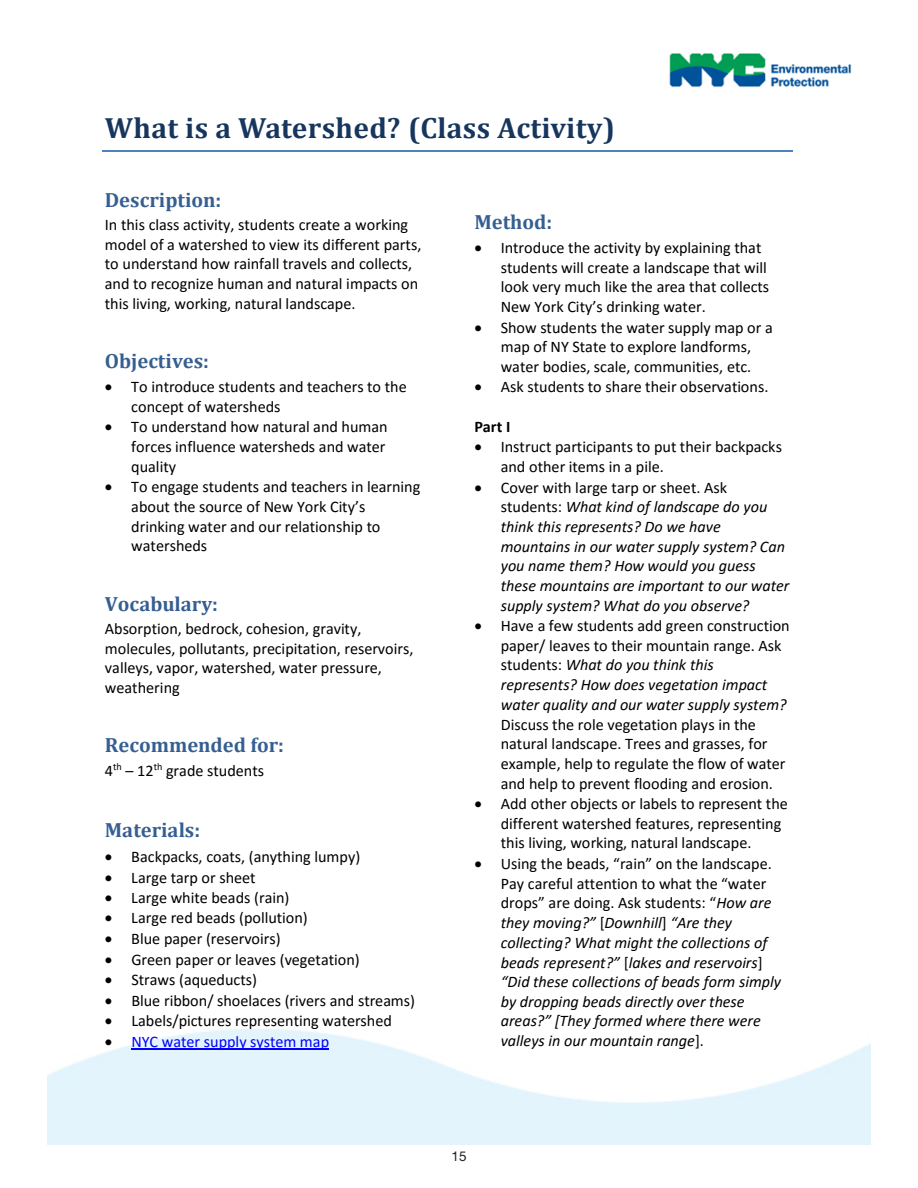
<style>
.page{position:relative;width:918px;height:1188px;background:#fff}
.page>*{position:absolute;margin:0;border:0;box-sizing:border-box;transform-origin:0 0}
.t1{font:700 29.4px "Cambria";letter-spacing:.01em;color:#17365d}
.t2{font:700 20.55px "Cambria";color:#365f91}
.t3{font:16.2px/19.6px "Calibri";color:#000}
.t4{font:italic 16.2px/19.6px "Calibri";color:#000}
.t5{font:16.2px "Calibri";color:#00f}
.t6{font:700 16.2px "Calibri";color:#000}
.t7{font:13.5px "Helvetica Neue";color:#231f20}
.s1{color:#000}
.s2{font-style:normal}
.s3{font-style:italic}
</style>
<div class="page">
<img style="left:47px;top:1030px;width:824px;height:115px">
<hr style="left:103px;top:151px;width:690px;height:1px;background:#4f81bd">
<hr style="left:131px;top:1049px;width:198px;height:1px;background:#00f">
<img style="left:669px;top:53px;width:183px;height:35px">
<p class="t1" style="left:105px;top:108px;width:512px">What is a Watershed? (Class Activity)</p>
<p class="t2" style="left:105px;top:185px;width:118px">Description:</p>
<p class="t3" style="left:105px;top:214px;width:318px">In this class activity, students create a working model of a watershed to view its different parts, to understand how rainfall travels and collects, and to recognize human and natural impacts on this living, working, natural landscape.</p>
<p class="t2" style="left:105px;top:346px;width:106px">Objectives:</p>
<p class="t3" style="left:131px;top:377px;width:277px;text-indent:-26px">• To introduce students and teachers to the concept of watersheds</p>
<p class="t3" style="left:131px;top:417px;width:258px;text-indent:-26px">• To understand how natural and human forces influence watersheds and water quality</p>
<p class="t3" style="left:131px;top:477px;width:291px;text-indent:-26px">• To engage students and teachers in learning about the source of New York City’s drinking water and our relationship to watersheds</p>
<p class="t2" style="left:105px;top:589px;width:115px">Vocabulary:</p>
<p class="t3" style="left:105px;top:618px;width:310px">Absorption, bedrock, cohesion, gravity, molecules, pollutants, precipitation, reservoirs, valleys, vapor, watershed, water pressure, weathering</p>
<p class="t2" style="left:105px;top:731px;width:181px">Recommended for:</p>
<p class="t3" style="left:105px;top:760px;width:161px">4<sup>th</sup> – 12<sup>th</sup> grade students</p>
<p class="t2" style="left:105px;top:816px;width:97px">Materials:</p>
<p class="t3" style="left:105px;top:846px;width:257px">• Backpacks, coats, (anything lumpy)</p>
<p class="t3" style="left:105px;top:867px;width:152px">• Large tarp or sheet</p>
<p class="t3" style="left:105px;top:887px;width:186px">• Large white beads (rain)</p>
<p class="t3" style="left:105px;top:908px;width:204px">• Large red beads (pollution)</p>
<p class="t3" style="left:105px;top:928px;width:177px">• Blue paper (reservoirs)</p>
<p class="t3" style="left:105px;top:949px;width:256px">• Green paper or leaves (vegetation)</p>
<p class="t3" style="left:105px;top:970px;width:154px">• Straws (aqueducts)</p>
<p class="t3" style="left:105px;top:990px;width:312px">• Blue ribbon/ shoelaces (rivers and streams)</p>
<p class="t3" style="left:105px;top:1011px;width:289px">• Labels/pictures representing watershed</p>
<p class="t5" style="left:105px;top:1030px;width:226px"><span class="s1">•</span> NYC water supply system map</p>
<p class="t2" style="left:474px;top:207px;width:79px">Method:</p>
<p class="t3" style="left:501px;top:237px;width:270px;text-indent:-26px">• Introduce the activity by explaining that students will create a landscape that will look very much like the area that collects New York City’s drinking water.</p>
<p class="t3" style="left:474px;top:317px;width:300px;text-align:center">• Show students the water supply map or a map of NY State to explore landforms,<br>water bodies, scale, communities, etc.</p>
<p class="t3" style="left:474px;top:377px;width:296px">• Ask students to share their observations.</p>
<p class="t6" style="left:474px;top:415px;width:37px">Part I</p>
<p class="t3" style="left:501px;top:437px;width:283px;text-indent:-26px">• Instruct participants to put their backpacks and other items in a pile.</p>
<p class="t4" style="left:501px;top:477px;width:290px;text-indent:-26px">• <span class="s2">Cover with large tarp or sheet. Ask students:</span> What kind of landscape do you think this represents? Do we have mountains in our water supply system? Can you name them? How would you guess these mountains are important to our water supply system? What do you observe?</p>
<p class="t3" style="left:501px;top:616px;width:291px;text-indent:-26px">• Have a few students add green construction paper/ leaves to their mountain range. Ask students: <span class="s3">What do you think this represents? How does vegetation impact water quality and our water supply system?<br></span>Discuss the role vegetation plays in the natural landscape. Trees and grasses, for example, help to regulate the flow of water and help to prevent flooding and erosion.</p>
<p class="t3" style="left:501px;top:794px;width:289px;text-indent:-26px">• Add other objects or labels to represent the different watershed features, representing this living, working, natural landscape.</p>
<p class="t4" style="left:501px;top:853px;width:282px;text-indent:-26px">• <span class="s2">Using the beads, “rain” on the landscape.<br>Pay careful attention to what the “water drops” are doing. Ask students: “</span>How are they moving?” <span class="s2">[</span>Downhill<span class="s2">]</span> “Are they collecting? What might the collections of beads represent?” <span class="s2">[</span>lakes and reservoirs<span class="s2">] </span>“Did these collections of beads form simply by dropping beads directly over these areas?” [They formed where there were valleys in our mountain range<span class="s2">].</span></p>
<p class="t7" style="left:451px;top:1148px;width:17px">15</p>
</div>
